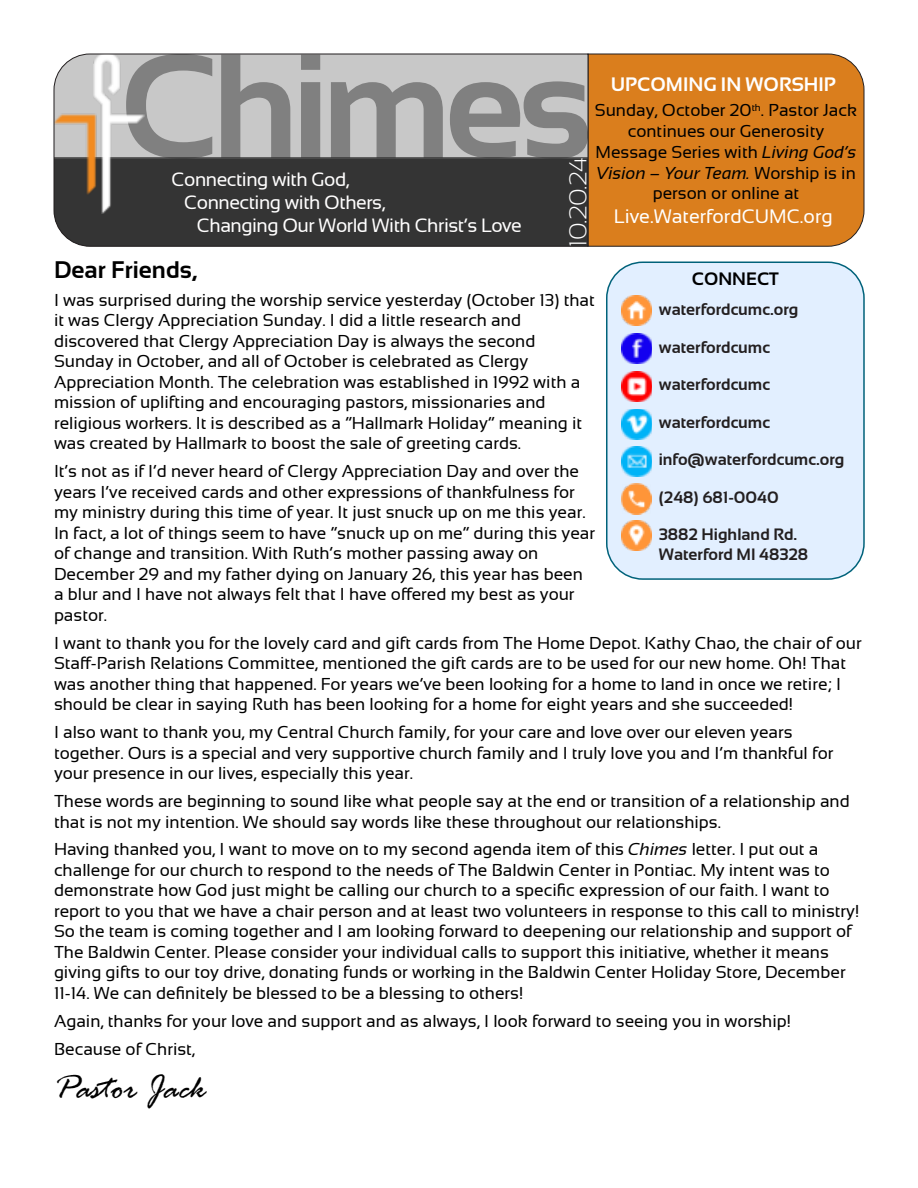
<style>
.page{position:relative;width:918px;height:1188px;background:#fff}
.page>*{position:absolute;margin:0;border:0;box-sizing:border-box;transform-origin:0 0}
.t1{font:700 148.35px "Sansation";letter-spacing:-.05em;color:#808080}
.t2{font:italic 36px "Rage";color:#000}
.t3{font:300 24.45px "Sansation";letter-spacing:-.04em;color:#fff}
.t4{font:700 24px "Sansation";color:#000}
.t5{font:19.5px "Sansation";color:#fff}
.t6{font:700 19.5px "Sansation";color:#fff}
.t7{font:19.35px "Sansation";letter-spacing:-.025em;color:#fffefe}
.t8{font:700 18px "Sansation";color:#000}
.t9{font:17.25px/20.5px "Sansation";color:#000}
.t10{font:700 16.5px/19.5px "Sansation";color:#231f20}
.s1{font-style:italic}
</style>
<div class="page">
<div style="left:606px;top:262px;width:259px;height:318px;background:#e2efff;border:2px solid #00627a;border-radius:36px"></div>
<img style="left:622px;top:295px;width:30px;height:30px">
<img style="left:622px;top:333px;width:30px;height:30px">
<img style="left:622px;top:371px;width:30px;height:31px">
<img style="left:622px;top:409px;width:30px;height:30px">
<img style="left:622px;top:446px;width:30px;height:31px">
<img style="left:622px;top:484px;width:30px;height:30px">
<img style="left:622px;top:520px;width:30px;height:31px">
<div style="left:589px;top:53px;width:276px;height:194px;background:#da7e1d"></div>
<svg style="left:53px;top:53px;width:536px;height:194px;background:#858483"></svg>
<h1 class="t1" style="left:119px;top:50px;width:475px">Chimes</h1>
<h3 class="t3" style="left:569px;top:247px;width:91px;rotate:-90deg">10.20.24</h3>
<p class="t6" style="left:611px;top:77px;width:227px">UPCOMING IN WORSHIP</p>
<p class="t9" style="left:595px;top:102px;width:264px;text-align:center">Sunday, October 20<sup>th</sup>. Pastor Jack continues our Generosity<br>Message Series with <span class="s1">Living God’s<br>Vision – Your Team.</span> Worship is in person or online at</p>
<p class="t5" style="left:614px;top:208px;width:221px">Live.WaterfordCUMC.org</p>
<p class="t7" style="left:172px;top:172px;width:179px">Connecting with God,</p>
<p class="t7" style="left:184px;top:195px;width:203px">Connecting with Others,</p>
<p class="t7" style="left:197px;top:218px;width:326px">Changing Our World With Christ’s Love</p>
<h3 class="t4" style="left:54px;top:260px;width:145px">Dear Friends,</h3>
<p class="t9" style="left:54px;top:291px;width:542px">I was surprised during the worship service yesterday (October 13) that it was Clergy Appreciation Sunday. I did a little research and discovered that Clergy Appreciation Day is always the second Sunday in October, and all of October is celebrated as Clergy Appreciation Month. The celebration was established in 1992 with a mission of uplifting and encouraging pastors, missionaries and religious workers. It is described as a “Hallmark Holiday” meaning it was created by Hallmark to boost the sale of greeting cards.</p>
<p class="t9" style="left:54px;top:462px;width:543px">It’s not as if I’d never heard of Clergy Appreciation Day and over the years I’ve received cards and other expressions of thankfulness for my ministry during this time of year. It just snuck up on me this year.<br>In fact, a lot of things seem to have “snuck up on me” during this year of change and transition. With Ruth’s mother passing away on December 29 and my father dying on January 26, this year has been a blur and I have not always felt that I have offered my best as your pastor.</p>
<p class="t9" style="left:54px;top:634px;width:809px">I want to thank you for the lovely card and gift cards from The Home Depot. Kathy Chao, the chair of our Staff-Parish Relations Committee, mentioned the gift cards are to be used for our new home. Oh! That was another thing that happened. For years we’ve been looking for a home to land in once we retire; I should be clear in saying Ruth has been looking for a home for eight years and she succeeded!</p>
<p class="t9" style="left:54px;top:723px;width:781px">I also want to thank you, my Central Church family, for your care and love over our eleven years together. Ours is a special and very supportive church family and I truly love you and I’m thankful for your presence in our lives, especially this year.</p>
<p class="t9" style="left:54px;top:792px;width:797px">These words are beginning to sound like what people say at the end or transition of a relationship and that is not my intention. We should say words like these throughout our relationships.</p>
<p class="t9" style="left:54px;top:841px;width:807px">Having thanked you, I want to move on to my second agenda item of this <span class="s1">Chimes</span> letter. I put out a challenge for our church to respond to the needs of The Baldwin Center in Pontiac. My intent was to demonstrate how God just might be calling our church to a specific expression of our faith. I want to report to you that we have a chair person and at least two volunteers in response to this call to ministry!<br>So the team is coming together and I am looking forward to deepening our relationship and support of The Baldwin Center. Please consider your individual calls to support this initiative, whether it means giving gifts to our toy drive, donating funds or working in the Baldwin Center Holiday Store, December 11-14. We can definitely be blessed to be a blessing to others!</p>
<p class="t9" style="left:54px;top:1008px;width:738px;line-height:28px">Again, thanks for your love and support and as always, I look forward to seeing you in worship!<br>Because of Christ,</p>
<h2 class="t2" style="left:54px;top:1076px;width:154px">Pastor Jack</h2>
<h3 class="t3" style="left:569px;top:247px;width:59px;rotate:-90deg">06.16</h3>
<p class="t8" style="left:692px;top:272px;width:88px">CONNECT</p>
<p class="t10" style="left:659px;top:301px;width:141px">waterfordcumc.org</p>
<p class="t10" style="left:659px;top:339px;width:113px">waterfordcumc</p>
<p class="t10" style="left:659px;top:376px;width:113px">waterfordcumc</p>
<p class="t10" style="left:659px;top:414px;width:113px">waterfordcumc</p>
<p class="t10" style="left:659px;top:451px;width:187px">info@waterfordcumc.org</p>
<p class="t10" style="left:659px;top:489px;width:121px">(248) 681-0040</p>
<p class="t10" style="left:659px;top:526px;width:151px">3882 Highland Rd.<br>Waterford MI 48328</p>
</div>
